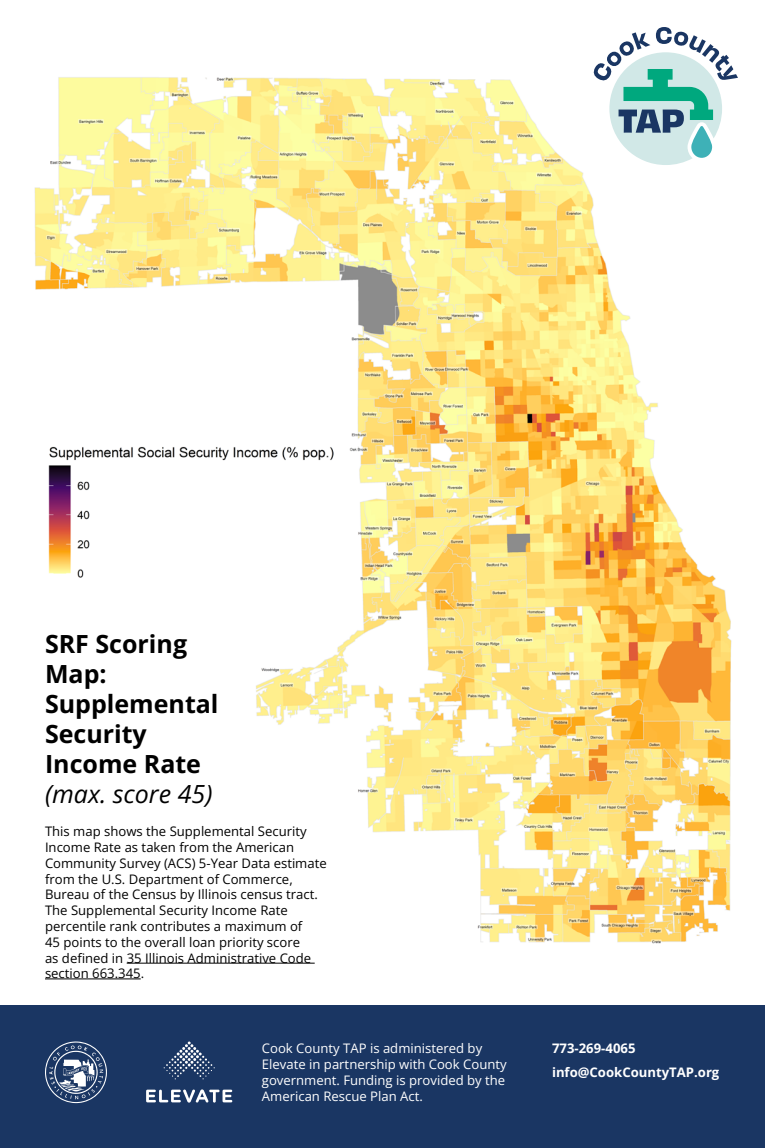
<style>
.page{position:relative;width:765px;height:1148px;background:#fff}
.page>*{position:absolute;margin:0;border:0;box-sizing:border-box;transform-origin:0 0}
.t1{font:700 25px/30px "Open Sans";color:#000}
.t2{font:13.12px/15.8px "Open Sans";color:#000}
.t3{font:13.12px/15.8px "Open Sans";color:#fff}
.t4{font:700 13.12px "Open Sans";color:#fff}
.s1{font-weight:400;font-style:italic}
</style>
<div class="page">
<div style="left:1px;top:1004px;width:764px;height:144px;background:#1a3663"></div>
<svg style="left:146px;top:1089px;width:86px;height:13px"></svg>
<svg style="left:164px;top:1041px;width:51px;height:38px"></svg>
<svg style="left:45px;top:1041px;width:62px;height:62px"></svg>
<img style="left:34px;top:71px;width:698px;height:909px">
<svg style="left:594px;top:27px;width:144px;height:138px"></svg>
<hr style="left:127px;top:963px;width:188px;height:1px;background:#000">
<hr style="left:45px;top:978px;width:96px;height:1px;background:#000">
<p class="t1" style="left:45px;top:628px;width:175px">SRF Scoring<br>Map:<br>Supplemental<br>Security<br>Income Rate <span class="s1">(max. score 45)</span></p>
<p class="t2" style="left:45px;top:823px;width:283px">This map shows the Supplemental Security Income Rate as taken from the American Community Survey (ACS) 5-Year Data estimate from the U.S. Department of Commerce, Bureau of the Census by Illinois census tract.<br>The Supplemental Security Income Rate percentile rank contributes a maximum of<br>45 points to the overall loan priority score<br>as defined in 35 Illinois Administrative Code section 663.345.</p>
<p class="t3" style="left:262px;top:1040px;width:246px">Cook County TAP is administered by Elevate in partnership with Cook County government. Funding is provided by the American Rescue Plan Act.</p>
<p class="t4" style="left:552px;top:1039px;width:85px">773-269-4065</p>
<p class="t4" style="left:552px;top:1063px;width:169px">info@CookCountyTAP.org</p>
</div>
